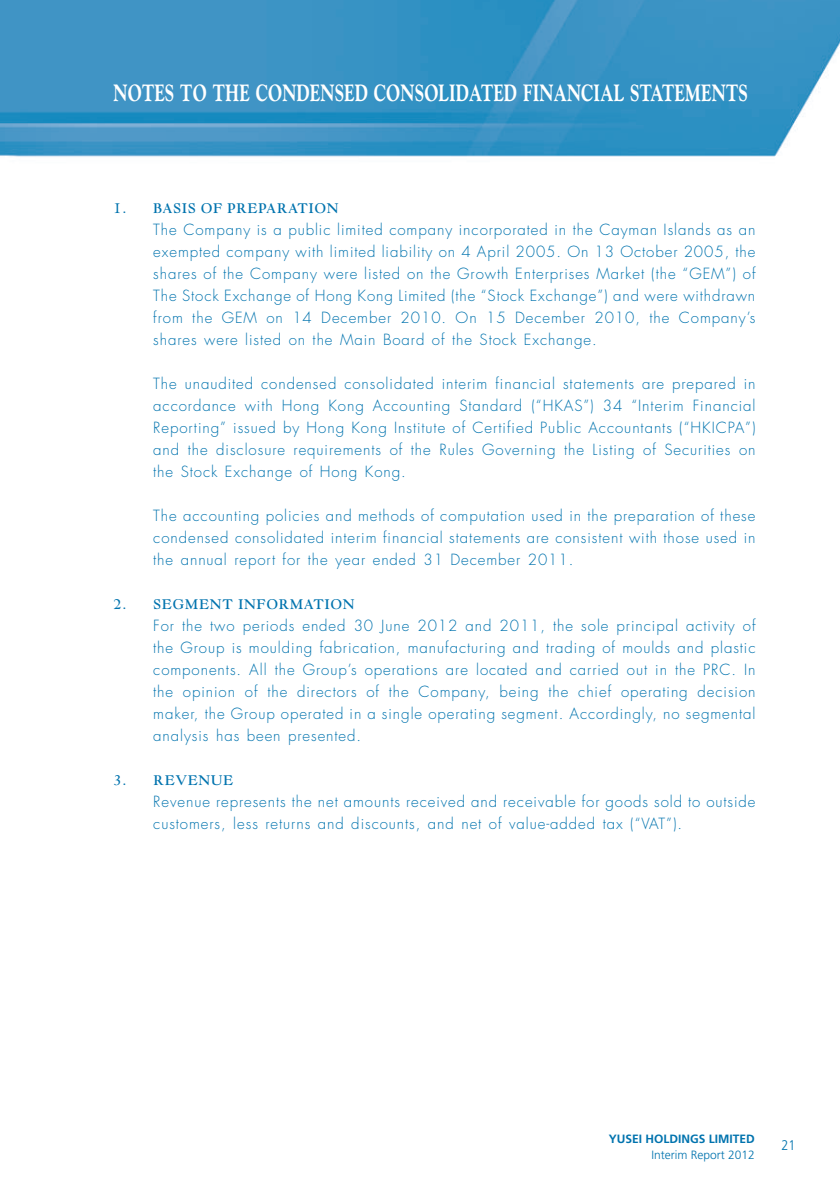
<style>
.page{position:relative;width:840px;height:1191px;background:#fff}
.page>*{position:absolute;margin:0;border:0;box-sizing:border-box;transform-origin:0 0}
.t1{font:800 24px "Goudy Std";letter-spacing:.015em;color:#fff;scale:.7 1}
.t2{font:17px "Goudy Modern MT Std";letter-spacing:.04em;color:#0073ae}
.t3{font:300 15px/22px "Futura Std";letter-spacing:.06em;color:#0073ae;text-align:justify}
.t4{font:300 14px "Frutiger LT Std";color:#0073ae;scale:.9 1}
.t5{font:700 12px/16px "Frutiger LT Std";color:#0073ae;text-align:right}
.s1{font-weight:300}
</style>
<div class="page">
<img style="left:0;top:0;width:839px;height:157px">
<p class="t1" style="left:113px;top:79px;width:907px">NOTES TO THE CONDENSED CONSOLIDATED FINANCIAL STATEMENTS</p>
<p class="t2" style="left:113px;top:198px;width:226px">1. BASIS OF PREPARATION</p>
<p class="t3" style="left:153px;top:219px;width:603px">The Company is a public limited company incorporated in the Cayman Islands as an exempted company with limited liability on 4 April 2005. On 13 October 2005, the shares of the Company were listed on the Growth Enterprises Market (the “GEM”) of The Stock Exchange of Hong Kong Limited (the “Stock Exchange”) and were withdrawn from the GEM on 14 December 2010. On 15 December 2010, the Company’s shares were listed on the Main Board of the Stock Exchange.</p>
<p class="t3" style="left:153px;top:373px;width:603px">The unaudited condensed consolidated interim financial statements are prepared in accordance with Hong Kong Accounting Standard (“HKAS”) 34 “Interim Financial Reporting” issued by Hong Kong Institute of Certified Public Accountants (“HKICPA”) and the disclosure requirements of the Rules Governing the Listing of Securities on the Stock Exchange of Hong Kong.</p>
<p class="t3" style="left:153px;top:505px;width:603px">The accounting policies and methods of computation used in the preparation of these condensed consolidated interim financial statements are consistent with those used in the annual report for the year ended 31 December 2011.</p>
<p class="t2" style="left:113px;top:594px;width:242px">2. SEGMENT INFORMATION</p>
<p class="t3" style="left:153px;top:615px;width:603px">For the two periods ended 30 June 2012 and 2011, the sole principal activity of the Group is moulding fabrication, manufacturing and trading of moulds and plastic components. All the Group’s operations are located and carried out in the PRC. In the opinion of the directors of the Company, being the chief operating decision maker, the Group operated in a single operating segment. Accordingly, no segmental analysis has been presented.</p>
<p class="t2" style="left:113px;top:770px;width:121px">3. REVENUE</p>
<p class="t3" style="left:153px;top:791px;width:603px">Revenue represents the net amounts received and receivable for goods sold to outside customers, less returns and discounts, and net of value-added tax (“VAT”).</p>
<p class="t5" style="left:608px;top:1131px;width:148px">YUSEI HOLDINGS LIMITED<br><span class="s1">Interim Report 2012</span></p>
<p class="t4" style="left:781px;top:1137px;width:17px">21</p>
</div>
